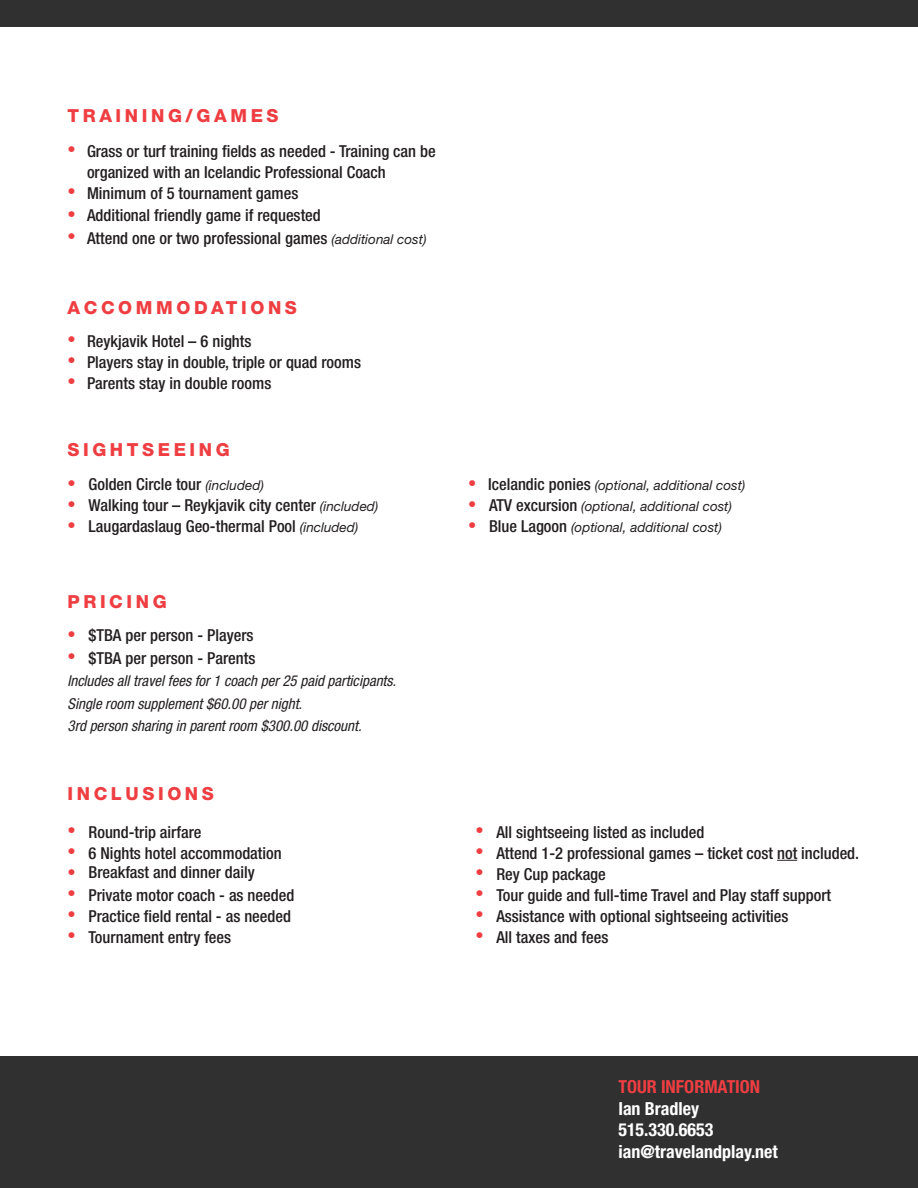
<style>
.page{position:relative;width:918px;height:1188px;background:#fff}
.page>*{position:absolute;margin:0;border:0;box-sizing:border-box;transform-origin:0 0}
.t1{font:800 18px "Helvetica Neue";letter-spacing:.2em;color:#ef3e42}
.t2{font:700 condensed 18px "Helvetica Neue";color:#fff}
.t3{font:700 condensed 18px "Helvetica Neue";color:#ef3e42}
.t4{font:500 condensed 16.5px/21px "Helvetica Neue";color:#231f20}
.t5{font:italic condensed 15px "Helvetica Neue";color:#231f20}
.t6{font:italic 13.5px "Helvetica Neue";color:#231f20}
.s1{color:#ef3e42}
.s2{font-weight:400;font-style:italic;font-stretch:normal;font-size:13.5px}
.s3{font-weight:500;font-style:normal;font-stretch:condensed;font-size:16.5px;color:#ef3e42}
.s4{font-weight:500;font-style:normal;font-stretch:condensed;font-size:16.5px}
</style>
<div class="page">
<div style="left:0;top:1056px;width:918px;height:132px;background:#303030"></div>
<div style="left:0;top:0;width:918px;height:27px;background:#303030"></div>
<svg style="left:777px;top:860px;width:20px;height:1px"></svg>
<p class="t1" style="left:68px;top:105px;width:213px">TRAINING/GAMES</p>
<p class="t4" style="left:87px;top:140px;width:350px;text-indent:-20px"><span class="s1">•</span> Grass or turf training fields as needed - Training can be organized with an Icelandic Professional Coach</p>
<p class="t4" style="left:68px;top:182px;width:232px"><span class="s1">•</span> Minimum of 5 tournament games</p>
<p class="t4" style="left:68px;top:205px;width:255px"><span class="s1">•</span> Additional friendly game if requested</p>
<p class="t4" style="left:68px;top:227px;width:361px"><span class="s1">•</span> Attend one or two professional games <span class="s2">(additional cost)</span></p>
<p class="t1" style="left:68px;top:297px;width:231px">ACCOMMODATIONS</p>
<p class="t4" style="left:68px;top:330px;width:186px"><span class="s1">•</span> Reykjavik Hotel – 6 nights</p>
<p class="t4" style="left:68px;top:351px;width:295px"><span class="s1">•</span> Players stay in double, triple or quad rooms</p>
<p class="t4" style="left:68px;top:372px;width:205px"><span class="s1">•</span> Parents stay in double rooms</p>
<p class="t1" style="left:68px;top:438px;width:164px">SIGHTSEEING</p>
<p class="t4" style="left:68px;top:474px;width:198px"><span class="s1">•</span> Golden Circle tour <span class="s2">(included)</span></p>
<p class="t4" style="left:68px;top:495px;width:312px"><span class="s1">•</span> Walking tour – Reykjavik city center <span class="s2">(included)</span></p>
<p class="t4" style="left:68px;top:516px;width:292px"><span class="s1">•</span> Laugardaslaug Geo-thermal Pool <span class="s2">(included)</span></p>
<p class="t1" style="left:68px;top:591px;width:101px">PRICING</p>
<p class="t4" style="left:68px;top:625px;width:188px"><span class="s1">•</span> $TBA per person - Players</p>
<p class="t4" style="left:68px;top:647px;width:189px"><span class="s1">•</span> $TBA per person - Parents</p>
<p class="t5" style="left:68px;top:672px;width:330px">Includes all travel fees for 1 coach per 25 paid participants.</p>
<p class="t5" style="left:68px;top:695px;width:236px">Single room supplement $60.00 per night.</p>
<p class="t5" style="left:68px;top:717px;width:296px">3rd person sharing in parent room $300.00 discount.</p>
<p class="t1" style="left:68px;top:783px;width:148px">INCLUSIONS</p>
<p class="t4" style="left:68px;top:821px;width:135px"><span class="s1">•</span> Round-trip airfare</p>
<p class="t4" style="left:68px;top:842px;width:216px"><span class="s1">•</span> 6 Nights hotel accommodation</p>
<p class="t4" style="left:68px;top:862px;width:189px"><span class="s1">•</span> Breakfast and dinner daily</p>
<p class="t4" style="left:68px;top:884px;width:228px"><span class="s1">•</span> Private motor coach - as needed</p>
<p class="t4" style="left:68px;top:905px;width:225px"><span class="s1">•</span> Practice field rental - as needed</p>
<p class="t4" style="left:68px;top:926px;width:165px"><span class="s1">•</span> Tournament entry fees</p>
<p class="t6" style="left:468px;top:477px;width:279px"><span class="s3">•</span> <span class="s4">Icelandic ponies</span> (optional, additional cost)</p>
<p class="t6" style="left:468px;top:498px;width:266px"><span class="s3">•</span> <span class="s4">ATV excursion</span> (optional, additional cost)</p>
<p class="t6" style="left:468px;top:519px;width:255px"><span class="s3">•</span> <span class="s4">Blue Lagoon</span> (optional, additional cost)</p>
<p class="t4" style="left:475px;top:821px;width:230px"><span class="s1">•</span> All sightseeing listed as included</p>
<p class="t4" style="left:475px;top:842px;width:385px"><span class="s1">•</span> Attend 1-2 professional games – ticket cost not included.</p>
<p class="t4" style="left:475px;top:863px;width:132px"><span class="s1">•</span> Rey Cup package</p>
<p class="t4" style="left:475px;top:884px;width:357px"><span class="s1">•</span> Tour guide and full-time Travel and Play staff support</p>
<p class="t4" style="left:475px;top:905px;width:315px"><span class="s1">•</span> Assistance with optional sightseeing activities</p>
<p class="t4" style="left:475px;top:926px;width:135px"><span class="s1">•</span> All taxes and fees</p>
<p class="t3" style="left:618px;top:1076px;width:143px">TOUR INFORMATION</p>
<p class="t2" style="left:618px;top:1097px;width:82px">Ian Bradley</p>
<p class="t2" style="left:618px;top:1119px;width:97px">515.330.6653</p>
<p class="t2" style="left:618px;top:1141px;width:161px">ian@travelandplay.net</p>
</div>
